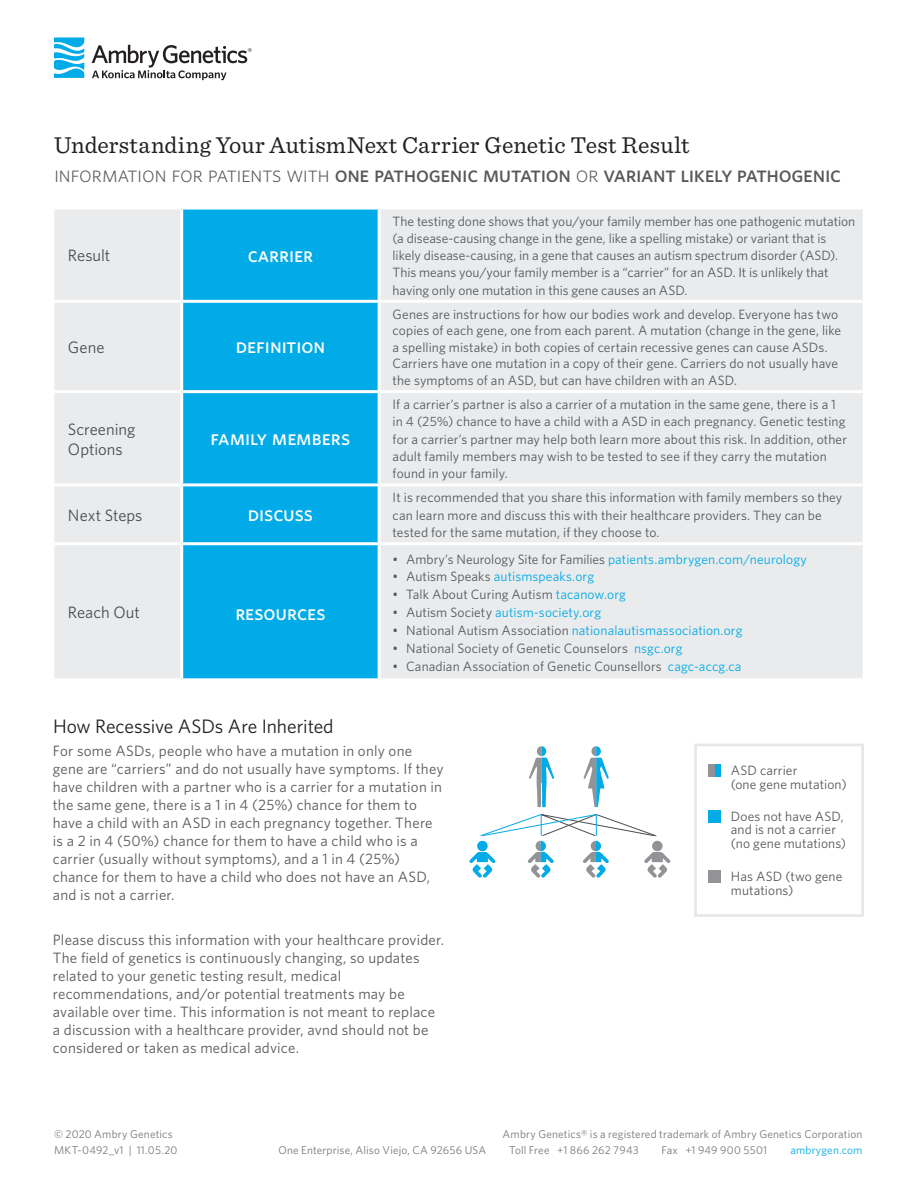
<style>
.page{position:relative;width:918px;height:1188px;background:#fff}
.page>*{position:absolute;margin:0;border:0;box-sizing:border-box;transform-origin:0 0}
.Titles{font:24px "Sentinel";letter-spacing:.01em;color:#231f20}
.t1{font:22.5px "Whitney Medium SC";letter-spacing:-.015em;color:#57585a}
.t2{font:21px "Whitney Medium SC";letter-spacing:-.005em;color:#fff}
.Black_all_caps_subhe{font:19.5px "Whitney";letter-spacing:-.005em;color:#231f20}
.Black_all_caps_subhe-2{font:16.5px/19.8px "Whitney";color:#4b4c4d}
.Section_text{font:15px/18px "Whitney";letter-spacing:.015em;color:#57585a}
.Body_Copy{font:13.5px/17.2px "Whitney";letter-spacing:.005em;color:#57585a}
.t3{font:13.5px "Whitney";letter-spacing:.005em;color:#00abe7}
.Main_table_copy{font:13.5px/13.5px "Whitney";letter-spacing:.01em;color:#57585a}
.t4{font:11.25px "Whitney";letter-spacing:.015em;color:#76787b}
.t5{font:11.25px "Whitney";letter-spacing:.02em;color:#00abe7}
.s1{font-family:"Whitney Light SC"}
.s2{color:#00abe7}
.s3{color:#57585a}
</style>
<div class="page">
<div style="left:54px;top:210px;width:809px;height:468px;background:#eaebec"></div>
<div style="left:183px;top:210px;width:195px;height:468px;background:#00abe7"></div>
<hr style="left:180px;top:210px;width:3px;height:90px;background:#fff">
<hr style="left:182px;top:300px;width:197px;height:3px;background:#fff">
<hr style="left:182px;top:390px;width:197px;height:3px;background:#fff">
<hr style="left:378px;top:210px;width:3px;height:90px;background:#fff">
<hr style="left:378px;top:303px;width:3px;height:87px;background:#fff">
<hr style="left:378px;top:393px;width:3px;height:90px;background:#fff">
<hr style="left:378px;top:486px;width:3px;height:56px;background:#fff">
<hr style="left:378px;top:545px;width:3px;height:133px;background:#fff">
<hr style="left:379px;top:300px;width:484px;height:3px;background:#fff">
<hr style="left:379px;top:390px;width:484px;height:3px;background:#fff">
<hr style="left:379px;top:483px;width:484px;height:3px;background:#fff">
<hr style="left:379px;top:542px;width:484px;height:3px;background:#fff">
<hr style="left:54px;top:300px;width:128px;height:3px;background:#fff">
<hr style="left:180px;top:303px;width:3px;height:87px;background:#fff">
<hr style="left:182px;top:483px;width:197px;height:3px;background:#fff">
<hr style="left:180px;top:393px;width:3px;height:90px;background:#fff">
<hr style="left:182px;top:542px;width:197px;height:3px;background:#fff">
<hr style="left:180px;top:486px;width:3px;height:56px;background:#fff">
<hr style="left:180px;top:545px;width:3px;height:133px;background:#fff">
<hr style="left:54px;top:390px;width:128px;height:3px;background:#fff">
<hr style="left:54px;top:483px;width:128px;height:3px;background:#fff">
<hr style="left:54px;top:542px;width:128px;height:3px;background:#fff">
<div style="left:694px;top:744px;width:170px;height:173px;border:3px solid #e6e7e9"></div>
<div style="left:709px;top:765px;width:12px;height:12px;background:#00abe7"></div>
<div style="left:709px;top:810px;width:12px;height:12px;background:#00abe7"></div>
<div style="left:709px;top:765px;width:6px;height:12px;background:#919396"></div>
<div style="left:709px;top:870px;width:12px;height:13px;background:#919396"></div>
<svg style="left:583px;top:746px;width:26px;height:61px"></svg>
<svg style="left:529px;top:746px;width:25px;height:61px"></svg>
<svg style="left:469px;top:814px;width:202px;height:64px"></svg>
<svg style="left:54px;top:38px;width:30px;height:40px"></svg>
<svg style="left:92px;top:45px;width:160px;height:35px"></svg>
<p class="Titles" style="left:54px;top:127px;width:637px">Understanding Your AutismNext Carrier Genetic Test Result</p>
<p class="t1" style="left:54px;top:160px;width:789px"><span class="s1">information for patients with</span> one pathogenic mutation <span class="s1">or</span> variant likely pathogenic</p>
<p class="Black_all_caps_subhe-2" style="left:68px;top:245px;width:44px">Result</p>
<p class="t2" style="left:248px;top:241px;width:67px">carrier</p>
<p class="Black_all_caps_subhe-2" style="left:68px;top:337px;width:38px">Gene</p>
<p class="t2" style="left:236px;top:333px;width:91px">definition</p>
<p class="Black_all_caps_subhe-2" style="left:68px;top:419px;width:69px">Screening<br>Options</p>
<p class="t2" style="left:211px;top:425px;width:141px">family members</p>
<p class="Black_all_caps_subhe-2" style="left:68px;top:505px;width:76px">Next Steps</p>
<p class="t2" style="left:248px;top:501px;width:67px">discuss</p>
<p class="Black_all_caps_subhe-2" style="left:68px;top:602px;width:73px">Reach Out</p>
<p class="t2" style="left:235px;top:600px;width:92px">resources</p>
<p class="Body_Copy" style="left:393px;top:212px;width:464px">The testing done shows that you/your family member has one pathogenic mutation (a disease-causing change in the gene, like a spelling mistake) or variant that is likely disease-causing, in a gene that causes an autism spectrum disorder (ASD).<br>This means you/your family member is a “carrier” for an ASD. It is unlikely that having only one mutation in this gene causes an ASD.</p>
<p class="Body_Copy" style="left:393px;top:306px;width:450px;line-height:16.5px">Genes are instructions for how our bodies work and develop. Everyone has two copies of each gene, one from each parent. A mutation (change in the gene, like a spelling mistake) in both copies of certain recessive genes can cause ASDs.<br>Carriers have one mutation in a copy of their gene. Carriers do not usually have the symptoms of an ASD, but can have children with an ASD.</p>
<p class="Body_Copy" style="left:393px;top:396px;width:456px">If a carrier’s partner is also a carrier of a mutation in the same gene, there is a 1 in 4 (25%) chance to have a child with a ASD in each pregnancy. Genetic testing for a carrier’s partner may help both learn more about this risk. In addition, other adult family members may wish to be tested to see if they carry the mutation found in your family.</p>
<p class="Body_Copy" style="left:393px;top:489px;width:451px">It is recommended that you share this information with family members so they can learn more and discuss this with their healthcare providers. They can be tested for the same mutation, if they choose to.</p>
<p class="Body_Copy" style="left:393px;top:550px;width:416px">• Ambry’s Neurology Site for Families <span class="s2">patients.ambrygen.com/neurology</span></p>
<p class="t3" style="left:393px;top:568px;width:203px"><span class="s3">• Autism Speaks</span> autismspeaks.org</p>
<p class="Body_Copy" style="left:393px;top:586px;width:235px">• Talk About Curing Autism <span class="s2">tacanow.org</span></p>
<p class="t3" style="left:393px;top:604px;width:210px"><span class="s3">• Autism Society</span> autism-society.org</p>
<p class="t3" style="left:393px;top:621px;width:351px"><span class="s3">• National Autism Association</span> nationalautismassociation.org</p>
<p class="Body_Copy" style="left:393px;top:639px;width:291px">• National Society of Genetic Counselors <span class="s2">nsgc.org</span></p>
<p class="Body_Copy" style="left:393px;top:657px;width:350px">• Canadian Association of Genetic Counsellors <span class="s2">cagc-accg.ca</span></p>
<p class="Black_all_caps_subhe" style="left:53px;top:714px;width:282px">How Recessive ASDs Are Inherited</p>
<p class="Section_text" style="left:53px;top:741px;width:392px">For some ASDs, people who have a mutation in only one gene are “carriers” and do not usually have symptoms. If they have children with a partner who is a carrier for a mutation in the same gene, there is a 1 in 4 (25%) chance for them to have a child with an ASD in each pregnancy together. There is a 2 in 4 (50%) chance for them to have a child who is a carrier (usually without symptoms), and a 1 in 4 (25%) chance for them to have a child who does not have an ASD, and is not a carrier.</p>
<p class="Section_text" style="left:53px;top:930px;width:393px">Please discuss this information with your healthcare provider.<br>The field of genetics is continuously changing, so updates related to your genetic testing result, medical recommendations, and/or potential treatments may be available over time. This information is not meant to replace a discussion with a healthcare provider, avnd should not be considered or taken as medical advice.</p>
<p class="Main_table_copy" style="left:731px;top:764px;width:117px">ASD carrier<br>(one gene mutation)</p>
<p class="Main_table_copy" style="left:731px;top:809px;width:117px">Does not have ASD, and is not a carrier (no gene mutations)</p>
<p class="Main_table_copy" style="left:731px;top:870px;width:113px">Has ASD (two gene mutations)</p>
<p class="t4" style="left:54px;top:1127px;width:120px">© 2020 Ambry Genetics</p>
<p class="t4" style="left:503px;top:1127px;width:361px">Ambry Genetics® is a registered trademark of Ambry Genetics Corporation</p>
<p class="t4" style="left:54px;top:1143px;width:125px">MKT-0492_v1 | 11.05.20</p>
<p class="t4" style="left:278px;top:1143px;width:209px">One Enterprise, Aliso Viejo, CA 92656 USA</p>
<p class="t4" style="left:509px;top:1143px;width:131px">Toll Free +1 866 262 7943</p>
<p class="t4" style="left:662px;top:1143px;width:107px">Fax +1 949 900 5501</p>
<p class="t5" style="left:790px;top:1143px;width:74px">ambrygen.com</p>
</div>
